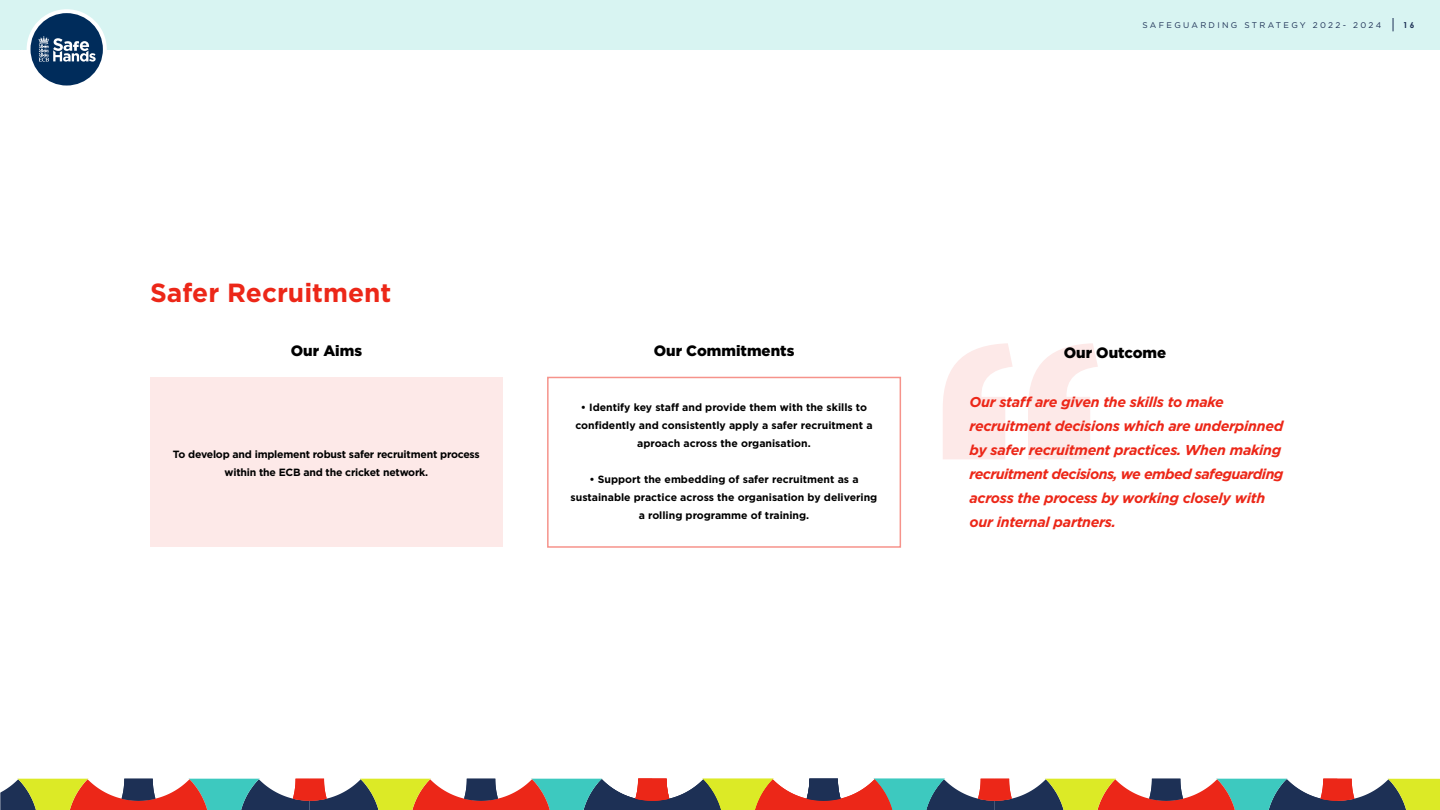
<style>
.page{position:relative;width:1440px;height:810px;background:#fff}
.page>*{position:absolute;margin:0;border:0;box-sizing:border-box;transform-origin:0 0}
.t1{font:700 26.25px "Gotham";color:#ec2718}
.t2{font:900 15px "Gotham";color:#000}
.t3{font:italic 700 14.25px/24px "Gotham";letter-spacing:-.02em;color:#ec2718}
.t4{font:700 10.5px/18px "Gotham";color:#000;text-align:center}
.t5{font:700 10.5px/18px "Gotham";letter-spacing:-.02em;color:#000;text-align:center}
.t6{font:8.25px "Gotham";letter-spacing:.28em;color:#1d3055}
.t7{font:700 8.25px "Century Gothic";color:#1d3055}
</style>
<div class="page">
<div style="left:0;top:0;width:1440px;height:49px;background:#d8f4f2"></div>
<div style="left:27px;top:9px;width:80px;height:80px;background:#fff;border-radius:50%"></div>
<div style="left:31px;top:13px;width:72px;height:73px;background:#002c5b;border-radius:50%"></div>
<svg style="left:38px;top:36px;width:58px;height:26px"></svg>
<svg style="left:1393px;top:18px;width:1px;height:13px"></svg>
<svg style="left:0;top:779px;width:1440px;height:31px"></svg>
<div style="left:150px;top:377px;width:353px;height:170px;background:#fde9e8"></div>
<svg style="left:943px;top:343px;width:155px;height:116px"></svg>
<div style="left:547px;top:377px;width:354px;height:171px;border:2px solid #f6938b"></div>
<p class="t6" style="left:1143px;top:20px;width:240px">SAFEGUARDING STRATEGY 2022- 2024</p>
<p class="t7" style="left:1403px;top:19px;width:13px">16</p>
<h1 class="t1" style="left:150px;top:276px;width:243px">Safer Recruitment</h1>
<h2 class="t2" style="left:291px;top:341px;width:73px">Our Aims</h2>
<p class="t5" style="left:173px;top:446px;width:308px">To develop and implement robust safer recruitment process within the ECB and the cricket network.</p>
<h2 class="t2" style="left:654px;top:341px;width:142px">Our Commitments</h2>
<p class="t4" style="left:575px;top:398px;width:299px">• Identify key staff and provide them with the skills to confidently and consistently apply a safer recruitment a aproach across the organisation.</p>
<p class="t4" style="left:571px;top:470px;width:308px">• Support the embedding of safer recruitment as a sustainable practice across the organisation by delivering a rolling programme of training.</p>
<h2 class="t2" style="left:1064px;top:343px;width:104px">Our Outcome</h2>
<p class="t3" style="left:970px;top:390px;width:315px">Our staff are given the skills to make recruitment decisions which are underpinned by safer recruitment practices. When making recruitment decisions, we embed safeguarding across the process by working closely with our internal partners.</p>
</div>
